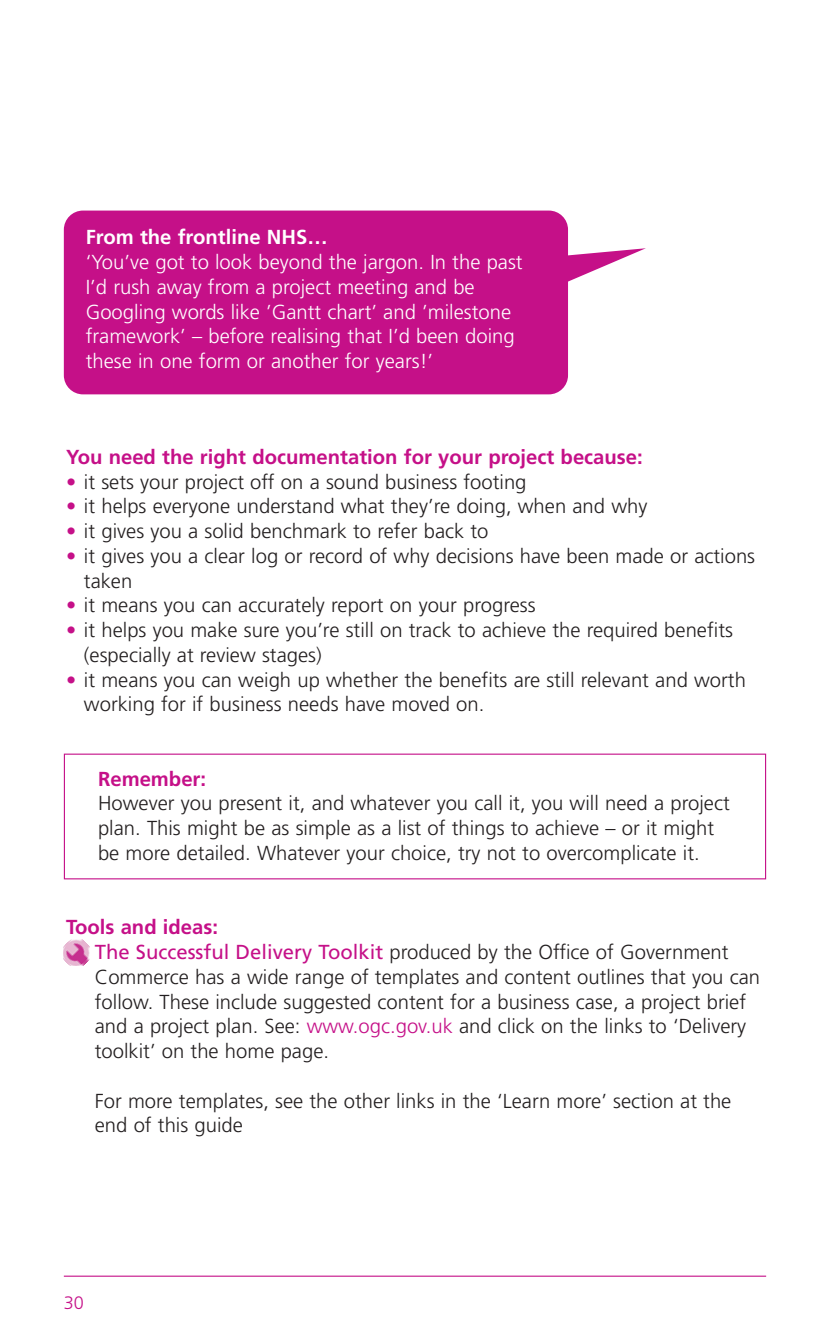
<style>
.page{position:relative;width:830px;height:1340px;background:#fff}
.page>*{position:absolute;margin:0;border:0;box-sizing:border-box;transform-origin:0 0}
.t1{font:300 20.25px/24.8px "Frutiger";color:#231f20}
.t2{font:300 20.25px/24.8px "Frutiger";color:#fff}
.t3{font:700 20.25px "Frutiger";color:#c51088}
.t4{font:700 20.25px "Frutiger";color:#fff}
.t5{font:300 18px "Frutiger";color:#c51088}
.s1{color:#c51088}
.s2{font-weight:700;color:#c51088}
.s3{font-weight:400;color:#c51088}
</style>
<div class="page">
<hr style="left:64px;top:1275px;width:701px;height:1px;background:#c51088">
<div style="left:64px;top:210px;width:503px;height:184px;background:#c51088;border-radius:19px"></div>
<svg style="left:567px;top:248px;width:78px;height:43px"></svg>
<img style="left:64px;top:939px;width:26px;height:26px">
<p class="t4" style="left:86px;top:229px;width:243px">From the frontline NHS…</p>
<p class="t2" style="left:86px;top:251px;width:438px">‘You’ve got to look beyond the jargon. In the past I’d rush away from a project meeting and be Googling words like ’Gantt chart’ and ’milestone framework’ – before realising that I’d been doing these in one form or another for years!’</p>
<p class="t3" style="left:66px;top:448px;width:578px">You need the right documentation for your project because:</p>
<p class="t1" style="left:66px;top:470px;width:461px"><span class="s1">•</span> it sets your project off on a sound business footing</p>
<p class="t1" style="left:66px;top:495px;width:582px"><span class="s1">•</span> it helps everyone understand what they’re doing, when and why</p>
<p class="t1" style="left:66px;top:520px;width:424px"><span class="s1">•</span> it gives you a solid benchmark to refer back to</p>
<p class="t1" style="left:84px;top:545px;width:672px;text-indent:-18px"><span class="s1">•</span> it gives you a clear log or record of why decisions have been made or actions taken</p>
<p class="t1" style="left:66px;top:594px;width:471px"><span class="s1">•</span> it means you can accurately report on your progress</p>
<p class="t1" style="left:84px;top:619px;width:650px;text-indent:-18px"><span class="s1">•</span> it helps you make sure you’re still on track to achieve the required benefits (especially at review stages)</p>
<p class="t1" style="left:84px;top:668px;width:663px;text-indent:-18px"><span class="s1">•</span> it means you can weigh up whether the benefits are still relevant and worth working for if business needs have moved on.</p>
<p class="t3" style="left:98px;top:770px;width:110px">Remember:</p>
<p class="t1" style="left:98px;top:792px;width:633px">However you present it, and whatever you call it, you will need a project plan. This might be as simple as a list of things to achieve – or it might be more detailed. Whatever your choice, try not to overcomplicate it.</p>
<p class="t1" style="left:95px;top:916px;width:666px;text-indent:-29px"><span class="s2">Tools and ideas:<br></span><span class="s3">The Successful Delivery Toolkit</span> produced by the Office of Government Commerce has a wide range of templates and content outlines that you can follow. These include suggested content for a business case, a project brief and a project plan. See: <span class="s1">www.ogc.gov.uk</span> and click on the links to ‘Delivery toolkit’ on the home page.</p>
<p class="t1" style="left:95px;top:1089px;width:637px">For more templates, see the other links in the ‘Learn more’ section at the end of this guide</p>
<p class="t5" style="left:64px;top:1295px;width:22px">30</p>
</div>
